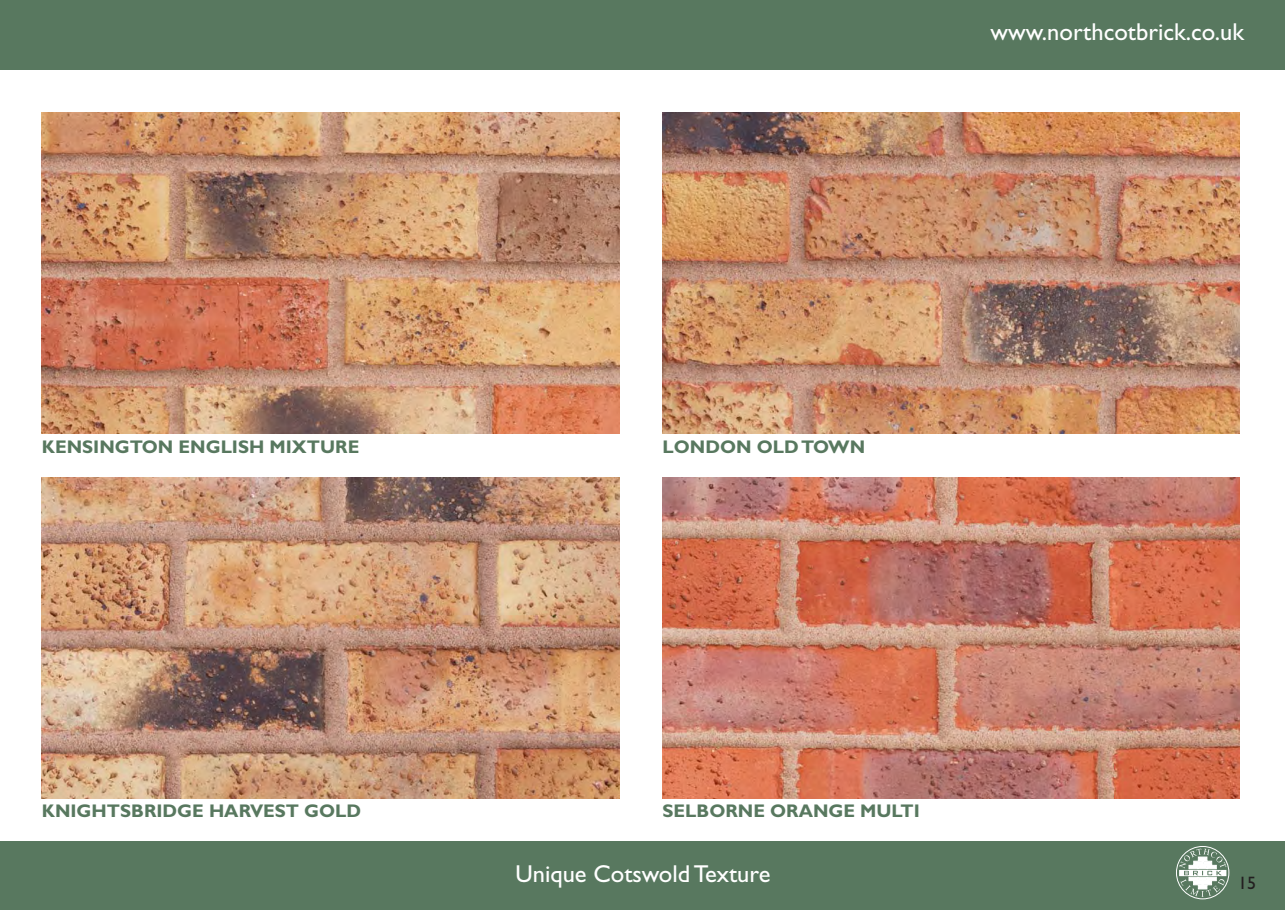
<style>
.page{position:relative;width:1285px;height:910px;background:#fff}
.page>*{position:absolute;margin:0;border:0;box-sizing:border-box;transform-origin:0 0}
.t1{font:24.45px "Gill Sans";color:#fff}
.t2{font:700 18.3px "Gill Sans";color:#58785f}
.t3{font:18px "Gill Sans";color:#231f20}
</style>
<div class="page">
<img style="left:42px;top:477px;width:577px;height:321px">
<img style="left:662px;top:113px;width:577px;height:321px">
<img style="left:662px;top:477px;width:577px;height:321px">
<img style="left:42px;top:113px;width:577px;height:321px">
<div style="left:0;top:0;width:1284px;height:69px;background:#58785f"></div>
<div style="left:0;top:841px;width:1284px;height:69px;background:#58785f"></div>
<svg style="left:1178px;top:848px;width:48px;height:49px"></svg>
<div style="left:1175px;top:846px;width:54px;height:53px;border:1px solid #fff;border-radius:50%"></div>
<h1 class="t1" style="left:990px;top:23px;width:255px">www.northcotbrick.co.uk</h1>
<p class="t2" style="left:42px;top:440px;width:319px">KENSINGTON ENGLISH MIXTURE</p>
<p class="t2" style="left:42px;top:804px;width:321px">KNIGHTSBRIDGE HARVEST GOLD</p>
<p class="t2" style="left:662px;top:440px;width:204px">LONDON OLD TOWN</p>
<p class="t2" style="left:662px;top:804px;width:259px">SELBORNE ORANGE MULTI</p>
<h1 class="t1" style="left:515px;top:865px;width:256px">Unique Cotswold Texture</h1>
<p class="t3" style="left:1237px;top:876px;width:19px">15</p>
</div>
